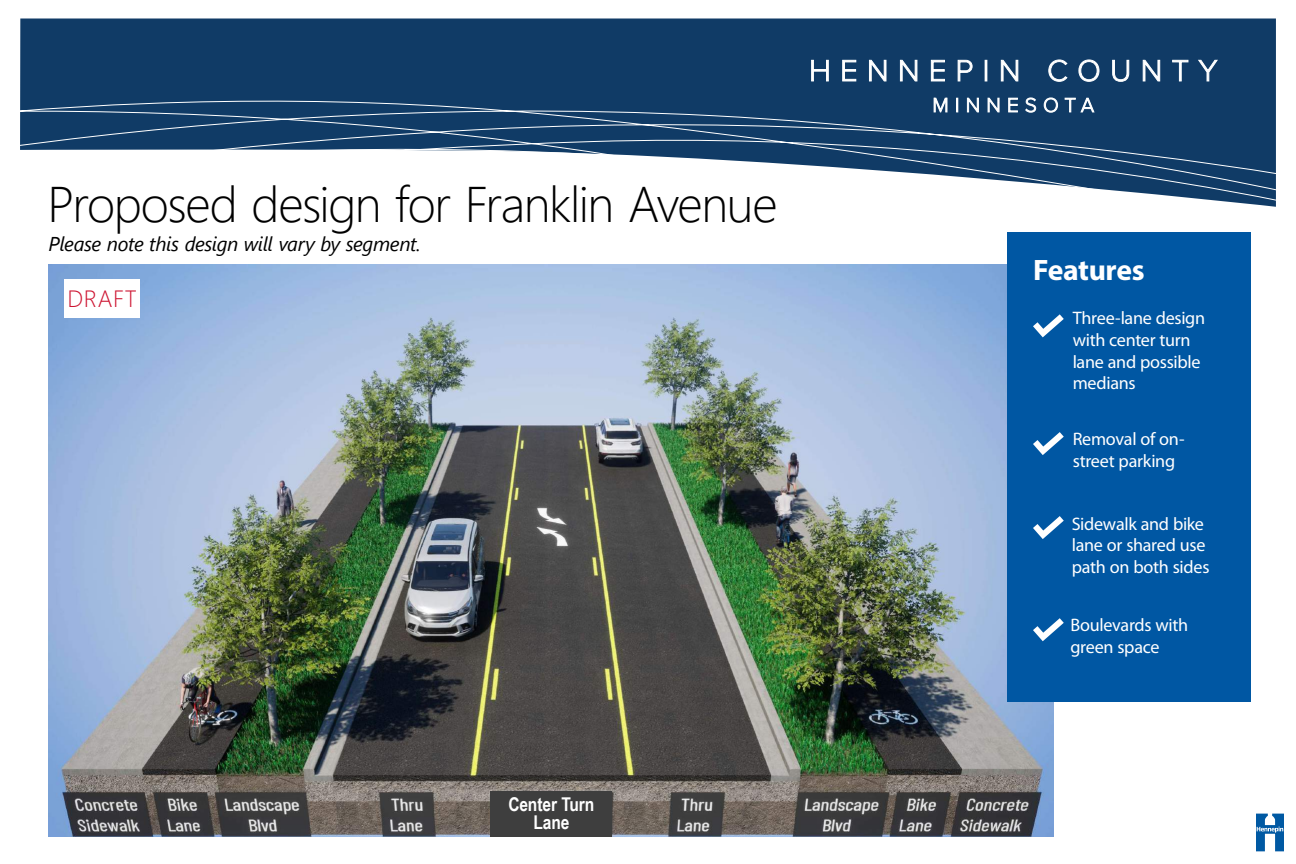
<style>
.page{position:relative;width:1296px;height:864px;background:#fff}
.page>*{position:absolute;margin:0;border:0;box-sizing:border-box;transform-origin:0 0}
.t1{font:300 50px "Segoe UI";letter-spacing:-.03em;color:#000}
.t2{font:700 29.65px "Myriad Pro";letter-spacing:-.015em;color:#fff}
.t3{font:300 23.5px "Segoe UI";letter-spacing:.03em;color:#cd1431}
.t4{font:italic 20px "Segoe UI";letter-spacing:-.02em;color:#000}
.t5{font:700 19px/18px "Arial Narrow";letter-spacing:-.005em;color:#fff;text-align:center}
.t6{font:18.1px/21.8px "Myriad Pro";letter-spacing:-.015em;color:#fff}
</style>
<div class="page">
<div style="left:20px;top:19px;width:1256px;height:47px;background:#103b66"></div>
<svg style="left:20px;top:66px;width:1256px;height:141px"></svg>
<svg style="left:811px;top:60px;width:18px;height:22px"></svg>
<svg style="left:842px;top:60px;width:15px;height:22px"></svg>
<svg style="left:869px;top:60px;width:18px;height:22px"></svg>
<svg style="left:900px;top:60px;width:18px;height:22px"></svg>
<svg style="left:931px;top:60px;width:14px;height:22px"></svg>
<svg style="left:957px;top:60px;width:16px;height:22px"></svg>
<svg style="left:1001px;top:60px;width:18px;height:22px"></svg>
<svg style="left:1048px;top:59px;width:20px;height:23px"></svg>
<svg style="left:1078px;top:59px;width:22px;height:23px"></svg>
<svg style="left:1112px;top:60px;width:17px;height:22px"></svg>
<svg style="left:1143px;top:60px;width:17px;height:22px"></svg>
<svg style="left:1172px;top:60px;width:17px;height:22px"></svg>
<svg style="left:1197px;top:60px;width:21px;height:22px"></svg>
<svg style="left:933px;top:96px;width:15px;height:17px"></svg>
<svg style="left:956px;top:98px;width:2px;height:14px"></svg>
<svg style="left:967px;top:97px;width:12px;height:16px"></svg>
<svg style="left:987px;top:97px;width:13px;height:16px"></svg>
<svg style="left:1008px;top:97px;width:10px;height:16px"></svg>
<svg style="left:1025px;top:97px;width:11px;height:16px"></svg>
<svg style="left:1044px;top:97px;width:14px;height:16px"></svg>
<svg style="left:1064px;top:97px;width:31px;height:16px"></svg>
<svg style="left:1256px;top:814px;width:28px;height:37px"></svg>
<img style="left:48px;top:264px;width:1005px;height:573px">
<div style="left:1007px;top:232px;width:244px;height:470px;background:#0057a3"></div>
<svg style="left:1033px;top:314px;width:31px;height:23px"></svg>
<svg style="left:1033px;top:432px;width:31px;height:23px"></svg>
<svg style="left:1033px;top:516px;width:31px;height:23px"></svg>
<svg style="left:1033px;top:618px;width:31px;height:23px"></svg>
<div style="left:64px;top:279px;width:76px;height:39px;background:#fff"></div>
<div style="left:491px;top:791px;width:121px;height:46px;background:#3e3e3e"></div>
<h1 class="t1" style="left:48px;top:158px;width:732px">Proposed design for Franklin Avenue</h1>
<p class="t4" style="left:49px;top:225px;width:374px">Please note this design will vary by segment.</p>
<p class="t3" style="left:68px;top:277px;width:71px">DRAFT</p>
<p class="t5" style="left:508px;top:794px;width:88px">Center Turn<br>Lane</p>
<h2 class="t2" style="left:1033px;top:250px;width:113px">Features</h2>
<p class="t6" style="left:1073px;top:307px;width:134px">Three-lane design with center turn lane and possible medians</p>
<p class="t6" style="left:1073px;top:428px;width:113px">Removal of on&shy;street parking</p>
<p class="t6" style="left:1072px;top:512px;width:139px">Sidewalk and bike lane or shared use path on both sides</p>
<p class="t6" style="left:1070px;top:614px;width:119px">Boulevards with green space</p>
</div>
